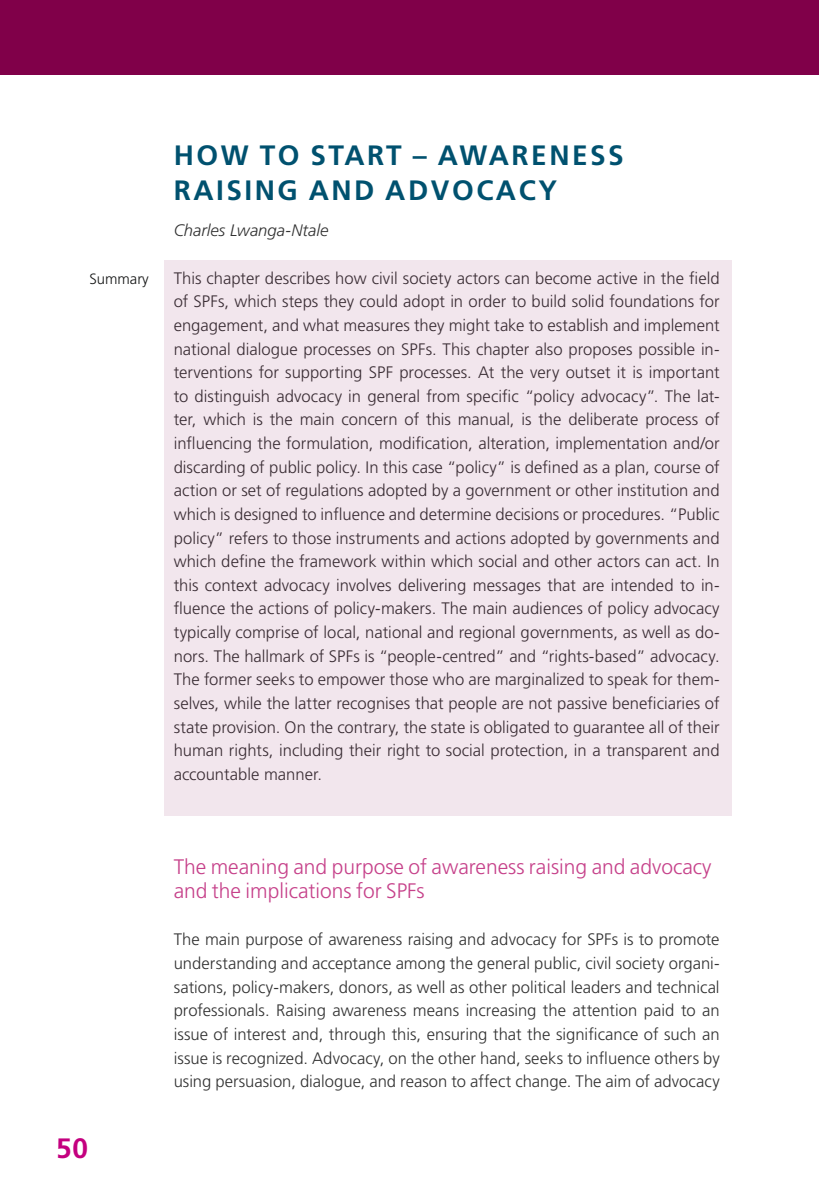
<style>
.page{position:relative;width:819px;height:1191px;background:#fff}
.page>*{position:absolute;margin:0;border:0;box-sizing:border-box;transform-origin:0 0}
.t1{font:700 28px/35px "Frutiger LT Std";letter-spacing:.09em;color:#00516f}
.t2{font:700 28px "Frutiger LT Std";color:#c4007f}
.t3{font:300 21px/23.6px "Frutiger LT Std";color:#c6418a}
.t4{font:300 16.62px/23.6px "Frutiger LT Std";color:#323232;text-align:justify}
.t5{font:italic 300 16.62px "Frutiger LT Std";color:#323232}
.t6{font:300 14.88px "Frutiger LT Std";color:#151616}
</style>
<div class="page">
<div style="left:0;top:0;width:819px;height:74px;background:#800049"></div>
<div style="left:164px;top:260px;width:567px;height:556px;background:#f2e6ed"></div>
<p class="t6" style="left:89px;top:270px;width:61px">Summary</p>
<h1 class="t1" style="left:174px;top:138px;width:451px">HOW TO START – AWARENESS<br>RAISING AND ADVOCACY</h1>
<p class="t5" style="left:174px;top:221px;width:156px">Charles Lwanga-Ntale</p>
<p class="t4" style="left:174px;top:266px;width:547px">This chapter describes how civil society actors can become active in the field of SPFs, which steps they could adopt in order to build solid foundations for engagement, and what measures they might take to establish and implement national dialogue processes on SPFs. This chapter also proposes possible in&shy;terventions for supporting SPF processes. At the very outset it is important to distinguish advocacy in general from specific “policy advocacy”. The lat&shy;ter, which is the main concern of this manual, is the deliberate process of influencing the formulation, modification, alteration, implementation and/or discarding of public policy. In this case “policy” is defined as a plan, course of action or set of regulations adopted by a government or other institution and which is designed to influence and determine decisions or procedures. “Public policy” refers to those instruments and actions adopted by governments and which define the framework within which social and other actors can act. In this context advocacy involves delivering messages that are intended to in&shy;fluence the actions of policy-makers. The main audiences of policy advocacy typically comprise of local, national and regional governments, as well as do&shy;nors. The hallmark of SPFs is “people-centred” and “rights-based” advocacy.<br>The former seeks to empower those who are marginalized to speak for them&shy;selves, while the latter recognises that people are not passive beneficiaries of state provision. On the contrary, the state is obligated to guarantee all of their human rights, including their right to social protection, in a transparent and accountable manner.</p>
<h1 class="t2" style="left:56px;top:1131px;width:33px">50</h1>
<p class="t3" style="left:174px;top:855px;width:539px">The meaning and purpose of awareness raising and advocacy and the implications for SPFs</p>
<p class="t4" style="left:174px;top:928px;width:547px">The main purpose of awareness raising and advocacy for SPFs is to promote understanding and acceptance among the general public, civil society organi&shy;sations, policy-makers, donors, as well as other political leaders and technical professionals. Raising awareness means increasing the attention paid to an issue of interest and, through this, ensuring that the significance of such an issue is recognized. Advocacy, on the other hand, seeks to influence others by using persuasion, dialogue, and reason to affect change. The aim of advocacy</p>
</div>
